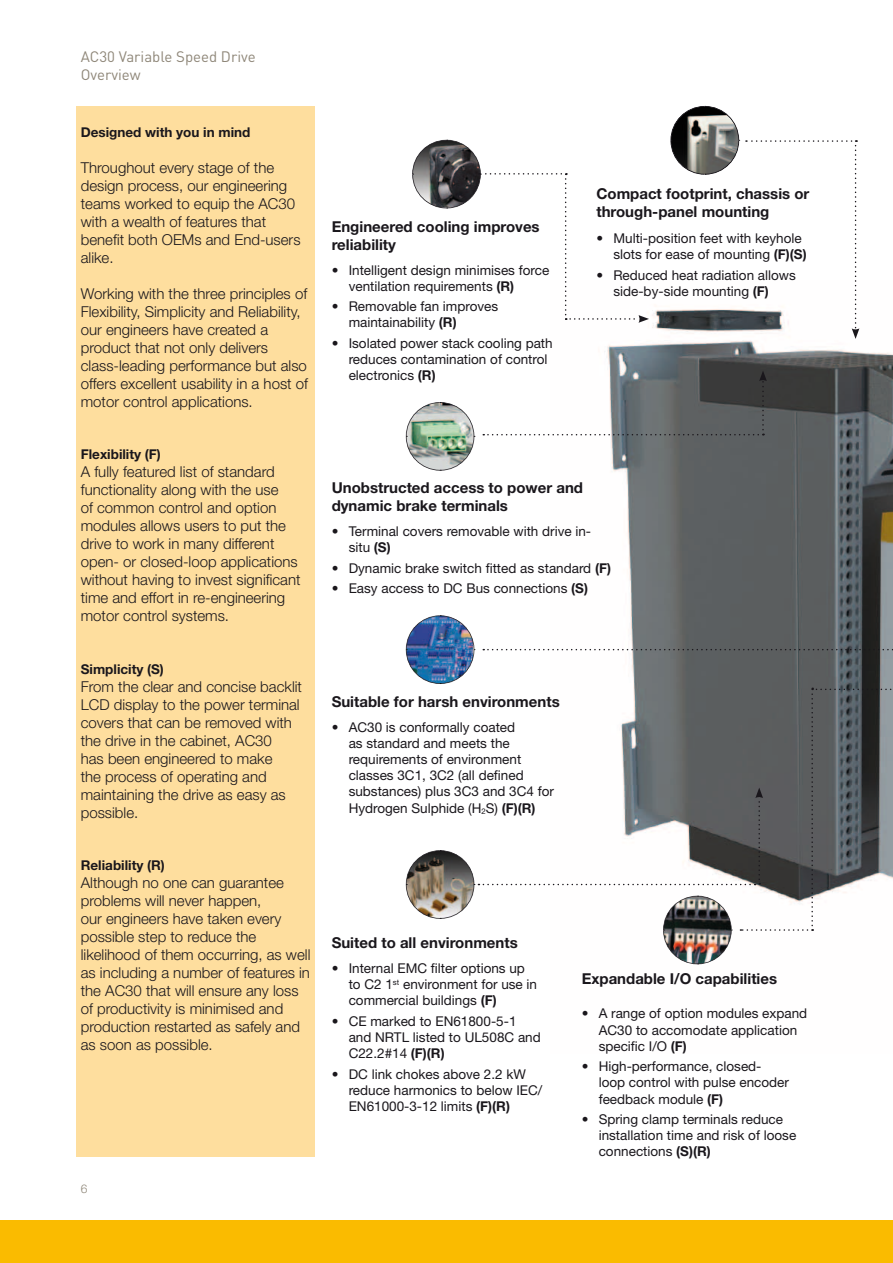
<style>
.page{position:relative;width:893px;height:1263px;background:#fff}
.page>*{position:absolute;margin:0;border:0;box-sizing:border-box;transform-origin:0 0}
.t1{font:300 15px/18px "Helvetica Neue LT Std";color:#1a171c}
.t2{font:700 15px/18px "Helvetica Neue LT Std";color:#1a171c}
.t3{font:15px/18px "DINOT";color:#8f8779}
.t4{font:13.5px/16.2px "Helvetica Neue LT Std";color:#1a171c}
.t5{font:700 13.5px "Helvetica Neue LT Std";color:#1a171c}
.t6{font:300 12px "Helvetica Neue LT Std";color:#8f8779}
.s1{font-weight:700}
</style>
<div class="page">
<div style="left:0;top:1220px;width:893px;height:43px;background:#fabb00"></div>
<img style="left:552px;top:309px;width:341px;height:306px">
<svg style="left:412px;top:140px;width:237px;height:183px"></svg>
<svg style="left:671px;top:106px;width:69px;height:69px"></svg>
<svg style="left:746px;top:140px;width:113px;height:199px"></svg>
<img style="left:406px;top:402px;width:69px;height:69px">
<svg style="left:483px;top:371px;width:284px;height:64px"></svg>
<svg style="left:406px;top:615px;width:487px;height:350px"></svg>
<div style="left:77px;top:106px;width:238px;height:1051px;background:#fede9e"></div>
<p class="t3" style="left:81px;top:47px;width:176px">AC30 Variable Speed Drive<br>Overview</p>
<p class="t5" style="left:81px;top:124px;width:171px">Designed with you in mind</p>
<p class="t1" style="left:81px;top:159px;width:221px">Throughout every stage of the design process, our engineering teams worked to equip the AC30 with a wealth of features that benefit both OEMs and End-users alike.</p>
<p class="t1" style="left:81px;top:285px;width:229px">Working with the three principles of Flexibility, Simplicity and Reliability, our engineers have created a product that not only delivers class-leading performance but also offers excellent usability in a host of motor control applications.</p>
<p class="t5" style="left:81px;top:446px;width:82px">Flexibility (F)</p>
<p class="t1" style="left:81px;top:463px;width:221px">A fully featured list of standard functionality along with the use<br>of common control and option modules allows users to put the drive to work in many different open- or closed-loop applications without having to invest significant time and effort in re-engineering motor control systems.</p>
<p class="t5" style="left:81px;top:660px;width:85px">Simplicity (S)</p>
<p class="t1" style="left:81px;top:677px;width:223px">From the clear and concise backlit<br>LCD display to the power terminal covers that can be removed with the drive in the cabinet, AC30<br>has been engineered to make<br>the process of operating and maintaining the drive as easy as possible.</p>
<p class="t5" style="left:81px;top:857px;width:86px">Reliability (R)</p>
<p class="t1" style="left:81px;top:873px;width:231px">Although no one can guarantee problems will never happen,<br>our engineers have taken every possible step to reduce the likelihood of them occurring, as well as including a number of features in the AC30 that will ensure any loss of productivity is minimised and production restarted as safely and as soon as possible.</p>
<p class="t6" style="left:81px;top:1181px;width:8px">6</p>
<p class="t2" style="left:332px;top:217px;width:210px">Engineered cooling improves reliability</p>
<p class="t4" style="left:349px;top:261px;width:202px;text-indent:-17px">• Intelligent design minimises force ventilation requirements <span class="s1">(R)</span></p>
<p class="t4" style="left:349px;top:298px;width:151px;text-indent:-17px">• Removable fan improves maintainability <span class="s1">(R)</span></p>
<p class="t4" style="left:349px;top:335px;width:206px;text-indent:-17px">• Isolated power stack cooling path reduces contamination of control electronics <span class="s1">(R)</span></p>
<p class="t2" style="left:596px;top:184px;width:215px">Compact footprint, chassis or through-panel mounting</p>
<p class="t4" style="left:613px;top:230px;width:195px;text-indent:-17px">• Multi-position feet with keyhole slots for ease of mounting <span class="s1">(F)(S)</span></p>
<p class="t4" style="left:613px;top:267px;width:184px;text-indent:-17px">• Reduced heat radiation allows side-by-side mounting <span class="s1">(F)</span></p>
<p class="t2" style="left:332px;top:478px;width:253px">Unobstructed access to power and dynamic brake terminals</p>
<p class="t4" style="left:349px;top:523px;width:244px;text-indent:-17px">• Terminal covers removable with drive in&shy;situ <span class="s1">(S)</span></p>
<p class="t4" style="left:332px;top:559px;width:281px">• Dynamic brake switch fitted as standard <span class="s1">(F)</span></p>
<p class="t4" style="left:332px;top:580px;width:258px">• Easy access to DC Bus connections <span class="s1">(S)</span></p>
<p class="t2" style="left:332px;top:692px;width:230px">Suitable for harsh environments</p>
<p class="t4" style="left:349px;top:718px;width:207px;text-indent:-17px">• AC30 is conformally coated<br>as standard and meets the requirements of environment classes 3C1, 3C2 (all defined substances) plus 3C3 and 3C4 for<br>Hydrogen Sulphide (H<sub>2</sub>S) <span class="s1">(F)(R)</span></p>
<p class="t2" style="left:332px;top:933px;width:188px">Suited to all environments</p>
<p class="t4" style="left:349px;top:960px;width:190px;text-indent:-17px">• Internal EMC filter options up to C2 1<sup>st</sup> environment for use in commercial buildings <span class="s1">(F)</span></p>
<p class="t4" style="left:349px;top:1012px;width:194px;text-indent:-17px">• CE marked to EN61800-5-1 and NRTL listed to UL508C and<br>C22.2#14 <span class="s1">(F)(R)</span></p>
<p class="t4" style="left:349px;top:1065px;width:195px;text-indent:-17px">• DC link chokes above 2.2 kW reduce harmonics to below IEC/<br>EN61000‑3‑12 limits <span class="s1">(F)(R)</span></p>
<p class="t2" style="left:582px;top:970px;width:197px">Expandable I/O capabilities</p>
<p class="t4" style="left:599px;top:1005px;width:210px;text-indent:-17px">• A range of option modules expand<br>AC30 to accomodate application specific I/O <span class="s1">(F)</span></p>
<p class="t4" style="left:599px;top:1058px;width:192px;text-indent:-17px">• High-performance, closed&shy;loop control with pulse encoder feedback module <span class="s1">(F)</span></p>
<p class="t4" style="left:599px;top:1111px;width:199px;text-indent:-17px">• Spring clamp terminals reduce installation time and risk of loose connections <span class="s1">(S)(R)</span></p>
</div>
